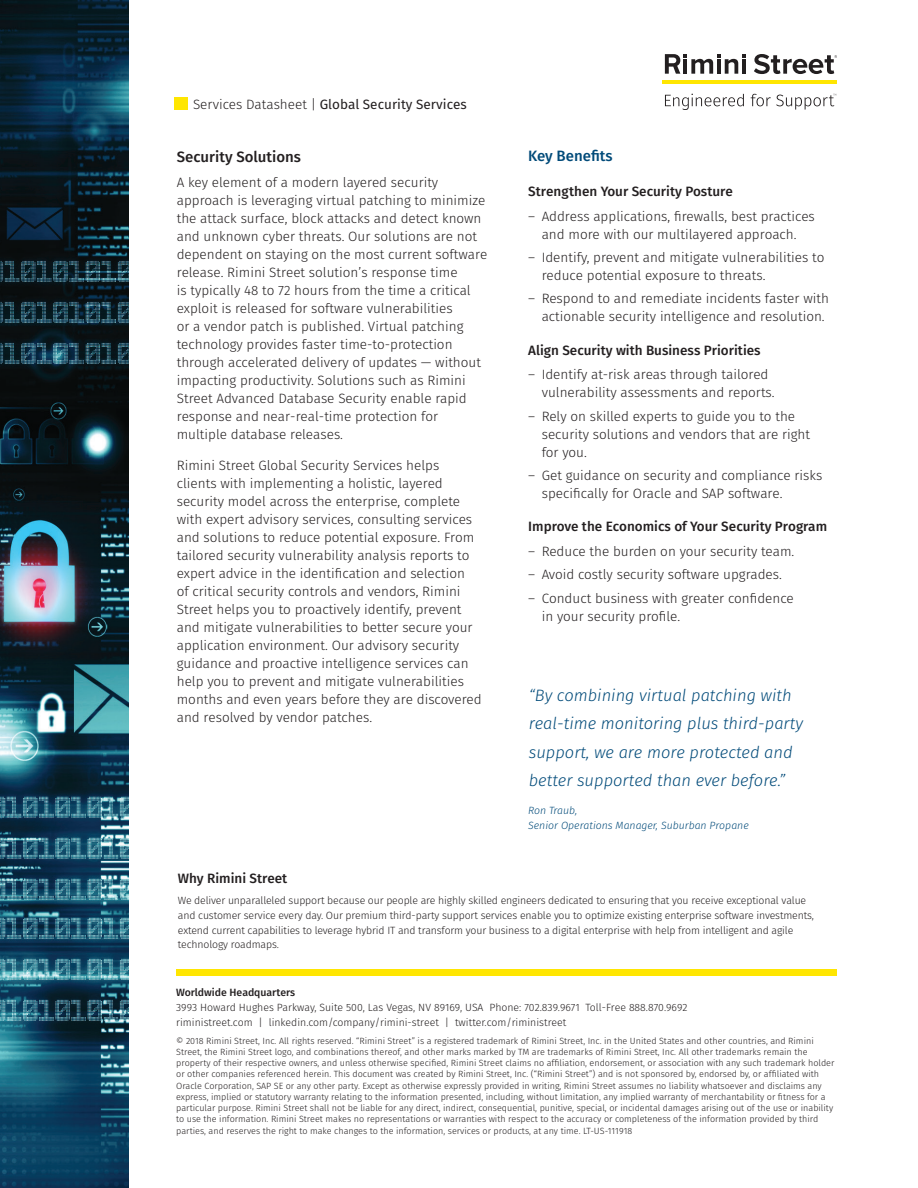
<style>
.page{position:relative;width:918px;height:1188px;background:#fff}
.page>*{position:absolute;margin:0;border:0;box-sizing:border-box;transform-origin:0 0}
.Pullout_Quote{font:italic 300 16.5px/28.5px "Fira Sans";color:#004a79}
.Subhead_Level_1{font:500 15px "Fira Sans";color:#231f20}
.Subhead_Level_1_afte{font:500 15px "Fira Sans";color:#004a79}
.Body_copy{font:300 13.5px/18px "Fira Sans";color:#231f20}
.Subhead_Level_3{font:500 13.5px "Fira Sans";color:#231f20}
.Document_Type_Inform{font:13.5px "Fira Sans";color:#231f20}
.Boilerplate{font:300 10.5px/14.7px "Fira Sans";letter-spacing:-.015em;color:#231f20}
.Company_Address{font:300 10.5px/15px "Fira Sans";color:#231f20}
.Sidebar_Quote_Attrib{font:italic 300 10.5px/15px "Fira Sans";color:#004a79}
.Copyright{font:300 9px/11.2px "Fira Sans";color:#231f20}
.s1{font-weight:300}
.s2{font-weight:500}
</style>
<div class="page">
<svg style="left:665px;top:54px;width:81px;height:20px"></svg>
<hr style="left:742px;top:59px;width:4px;height:15px;background:#231f20">
<svg style="left:754px;top:54px;width:83px;height:20px"></svg>
<hr style="left:662px;top:80px;width:175px;height:4px;background:#ffe601">
<svg style="left:665px;top:94px;width:79px;height:16px"></svg>
<svg style="left:751px;top:94px;width:85px;height:16px"></svg>
<div style="left:176px;top:969px;width:661px;height:6px;background:#ffe601"></div>
<div style="left:174px;top:98px;width:13px;height:12px;background:#ffe601"></div>
<img style="left:0;top:0;width:129px;height:1188px">
<p class="Document_Type_Inform" style="left:193px;top:95px;width:275px"><span class="s1">Services Datasheet |</span> Global Security Services</p>
<p class="Subhead_Level_1" style="left:177px;top:146px;width:126px">Security Solutions</p>
<p class="Body_copy" style="left:177px;top:173px;width:312px">A key element of a modern layered security approach is leveraging virtual patching to minimize the attack surface, block attacks and detect known and unknown cyber threats. Our solutions are not dependent on staying on the most current software release. Rimini Street solution’s response time<br>is typically 48 to 72 hours from the time a critical exploit is released for software vulnerabilities<br>or a vendor patch is published. Virtual patching technology provides faster time-to-protection through accelerated delivery of updates — without impacting productivity. Solutions such as Rimini Street Advanced Database Security enable rapid response and near-real-time protection for multiple database releases.</p>
<p class="Body_copy" style="left:177px;top:456px;width:306px">Rimini Street Global Security Services helps clients with implementing a holistic, layered security model across the enterprise, complete with expert advisory services, consulting services and solutions to reduce potential exposure. From tailored security vulnerability analysis reports to expert advice in the identification and selection<br>of critical security controls and vendors, Rimini Street helps you to proactively identify, prevent and mitigate vulnerabilities to better secure your application environment. Our advisory security guidance and proactive intelligence services can help you to prevent and mitigate vulnerabilities months and even years before they are discovered and resolved by vendor patches.</p>
<p class="Subhead_Level_1_afte" style="left:528px;top:146px;width:86px">Key Benefits</p>
<p class="Subhead_Level_3" style="left:528px;top:182px;width:206px">Strengthen Your Security Posture</p>
<p class="Body_copy" style="left:528px;top:207px;width:288px;text-align:center">― Address applications, firewalls, best practices and more with our multilayered approach.</p>
<p class="Body_copy" style="left:542px;top:248px;width:284px;text-indent:-14px">― Identify, prevent and mitigate vulnerabilities to reduce potential exposure to threats.</p>
<p class="Body_copy" style="left:542px;top:290px;width:289px;text-indent:-14px">― Respond to and remediate incidents faster with actionable security intelligence and resolution.</p>
<p class="Subhead_Level_3" style="left:528px;top:340px;width:234px">Align Security with Business Priorities</p>
<p class="Body_copy" style="left:542px;top:366px;width:234px;text-indent:-14px">― Identify at-risk areas through tailored vulnerability assessments and reports.</p>
<p class="Body_copy" style="left:542px;top:407px;width:270px;text-indent:-14px">― Rely on skilled experts to guide you to the security solutions and vendors that are right for you.</p>
<p class="Body_copy" style="left:542px;top:466px;width:282px;text-indent:-14px">― Get guidance on security and compliance risks specifically for Oracle and SAP software.</p>
<p class="Subhead_Level_3" style="left:528px;top:517px;width:300px">Improve the Economics of Your Security Program</p>
<p class="Body_copy" style="left:528px;top:542px;width:268px">― Reduce the burden on your security team.</p>
<p class="Body_copy" style="left:528px;top:566px;width:255px">― Avoid costly security software upgrades.</p>
<p class="Body_copy" style="left:542px;top:589px;width:254px;text-indent:-14px">― Conduct business with greater confidence in your security profile.</p>
<p class="Pullout_Quote" style="left:529px;top:681px;width:276px">“By combining virtual patching with real-time monitoring plus third-party support, we are more protected and better supported than ever before.”</p>
<p class="Sidebar_Quote_Attrib" style="left:528px;top:803px;width:222px">Ron Traub,<br>Senior Operations Manager, Suburban Propane</p>
<p class="Subhead_Level_3" style="left:178px;top:869px;width:111px">Why Rimini Street</p>
<p class="Boilerplate" style="left:178px;top:893px;width:638px">We deliver unparalleled support because our people are highly skilled engineers dedicated to ensuring that you receive exceptional value and customer service every day. Our premium third-party support services enable you to optimize existing enterprise software investments, extend current capabilities to leverage hybrid IT and transform your business to a digital enterprise with help from intelligent and agile technology roadmaps.</p>
<p class="Company_Address" style="left:176px;top:985px;width:513px"><span class="s2">Worldwide Headquarters<br></span>3993 Howard Hughes Parkway, Suite 500, Las Vegas, NV 89169, USA Phone: 702.839.9671 Toll-Free 888.870.9692 riministreet.com | linkedin.com/company/rimini-street | twitter.com/riministreet</p>
<p class="Copyright" style="left:176px;top:1035px;width:660px">© 2018 Rimini Street, Inc. All rights reserved. “Rimini Street” is a registered trademark of Rimini Street, Inc. in the United States and other countries, and Rimini Street, the Rimini Street logo, and combinations thereof, and other marks marked by TM are trademarks of Rimini Street, Inc. All other trademarks remain the property of their respective owners, and unless otherwise specified, Rimini Street claims no affiliation, endorsement, or association with any such trademark holder or other companies referenced herein. This document was created by Rimini Street, Inc. (“Rimini Street”) and is not sponsored by, endorsed by, or affiliated with Oracle Corporation, SAP SE or any other party. Except as otherwise expressly provided in writing, Rimini Street assumes no liability whatsoever and disclaims any express, implied or statutory warranty relating to the information presented, including, without limitation, any implied warranty of merchantability or fitness for a particular purpose. Rimini Street shall not be liable for any direct, indirect, consequential, punitive, special, or incidental damages arising out of the use or inability to use the information. Rimini Street makes no representations or warranties with respect to the accuracy or completeness of the information provided by third parties, and reserves the right to make changes to the information, services or products, at any time. LT-US-111918</p>
</div>
